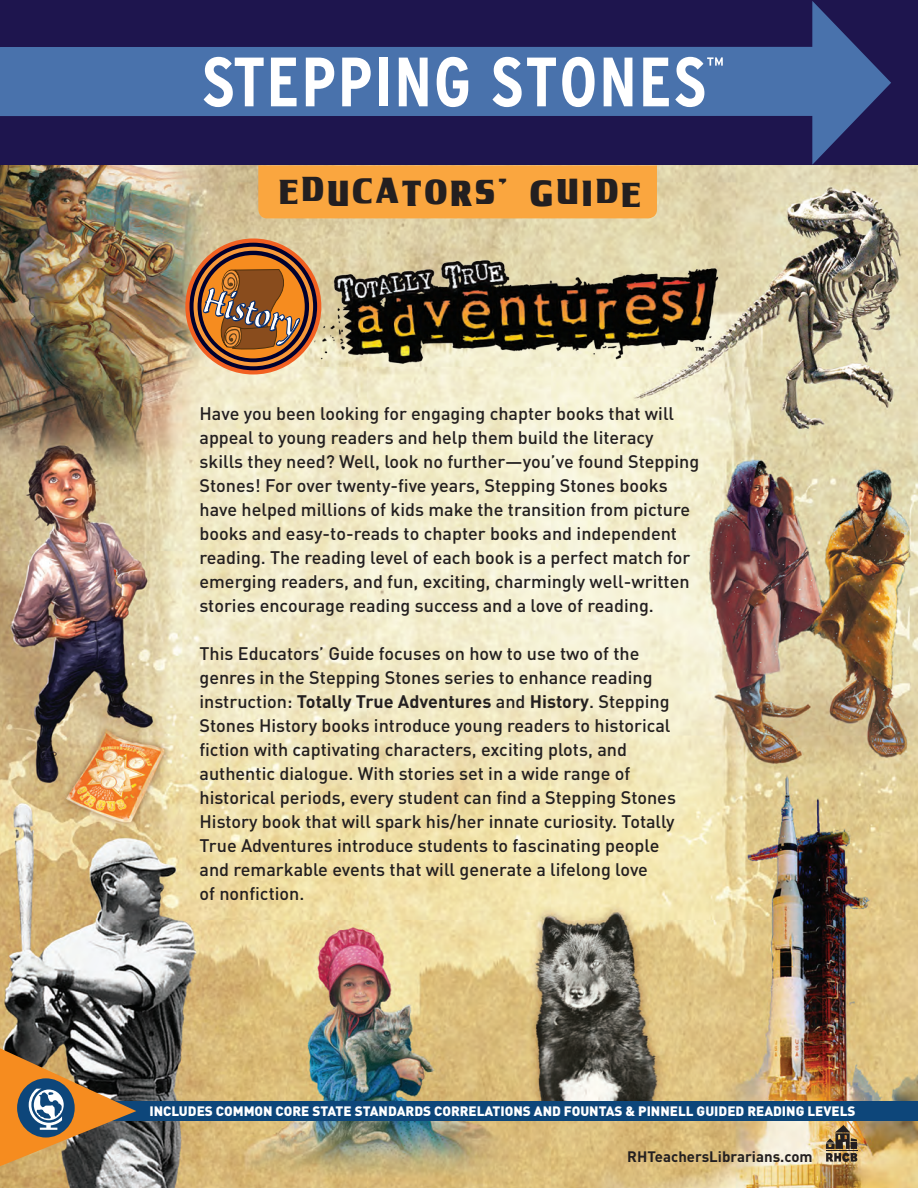
<style>
.page{position:relative;width:918px;height:1188px;background:#fff}
.page>*{position:absolute;margin:0;border:0;box-sizing:border-box;transform-origin:0 0}
.t1{font:36px "Tobago Poster";letter-spacing:.08em;color:#231f20}
.t2{font:500 18px/24px "DIN";color:#231f20}
.t3{font:700 15px "DIN";color:#231f20}
.t4{font:900 13.5px "DIN";color:#fff}
.s1{font-weight:700}
</style>
<div class="page">
<img style="left:0;top:165px;width:918px;height:1023px">
<div style="left:0;top:0;width:918px;height:165px;background:#1e154e"></div>
<svg style="left:0;top:1px;width:891px;height:164px"></svg>
<svg style="left:204px;top:57px;width:60px;height:50px;background:#9cb2d1"></svg>
<svg style="left:271px;top:58px;width:26px;height:48px"></svg>
<svg style="left:306px;top:58px;width:28px;height:48px"></svg>
<svg style="left:342px;top:58px;width:29px;height:48px"></svg>
<div style="left:379px;top:58px;width:9px;height:48px;background:#fff"></div>
<svg style="left:399px;top:58px;width:29px;height:48px"></svg>
<svg style="left:437px;top:57px;width:31px;height:50px;background:#b2c3dc"></svg>
<svg style="left:492px;top:57px;width:64px;height:50px;background:#96aecf"></svg>
<svg style="left:562px;top:57px;width:33px;height:50px;background:#afc1da"></svg>
<svg style="left:604px;top:58px;width:28px;height:48px"></svg>
<svg style="left:643px;top:58px;width:26px;height:48px"></svg>
<svg style="left:675px;top:57px;width:48px;height:50px;background:#88a3c9"></svg>
<img style="left:296px;top:242px;width:432px;height:129px">
<svg style="left:185px;top:238px;width:136px;height:137px;background:#de612b"></svg>
<svg style="left:190px;top:243px;width:127px;height:127px"></svg>
<svg style="left:194px;top:247px;width:119px;height:119px"></svg>
<div style="left:198px;top:251px;width:111px;height:111px;background:#00002e;border-radius:50%"></div>
<div style="left:201px;top:255px;width:104px;height:103px;background:#f68c1f;border-radius:50%"></div>
<svg style="left:203px;top:269px;width:97px;height:81px"></svg>
<div style="left:94px;top:1101px;width:824px;height:19px;background:#0d467a"></div>
<svg style="left:0;top:1048px;width:136px;height:118px;background:#967753"></svg>
<svg style="left:826px;top:1125px;width:31px;height:37px"></svg>
<div style="left:851px;top:1142px;width:6px;height:7px;background:#231f20"></div>
<div style="left:258px;top:165px;width:399px;height:53px;background:#faa63f"></div>
<h1 class="t1" style="left:278px;top:170px;width:362px">EDUCATORS’ GUIDE</h1>
<p class="t2" style="left:200px;top:401px;width:501px">Have you been looking for engaging chapter books that will appeal to young readers and help them build the literacy skills they need? Well, look no further—you’ve found Stepping Stones! For over twenty-five years, Stepping Stones books have helped millions of kids make the transition from picture books and easy-to-reads to chapter books and independent reading. The reading level of each book is a perfect match for emerging readers, and fun, exciting, charmingly well-written stories encourage reading success and a love of reading.</p>
<p class="t2" style="left:200px;top:641px;width:478px">This Educators’ Guide focuses on how to use two of the genres in the Stepping Stones series to enhance reading instruction: <span class="s1">Totally True Adventures</span> and <span class="s1">History</span>. Stepping Stones History books introduce young readers to historical fiction with captivating characters, exciting plots, and authentic dialogue. With stories set in a wide range of historical periods, every student can find a Stepping Stones History book that will spark his/her innate curiosity. Totally True Adventures introduce students to fascinating people and remarkable events that will generate a lifelong love<br>of nonfiction.</p>
<p class="t4" style="left:149px;top:1102px;width:708px">INCLUDES COMMON CORE STATE STANDARDS CORRELATIONS AND FOUNTAS &amp; PINNELL GUIDED READING LEVELS</p>
<p class="t3" style="left:627px;top:1147px;width:187px">RHTeachersLibrarians.com</p>
</div>
